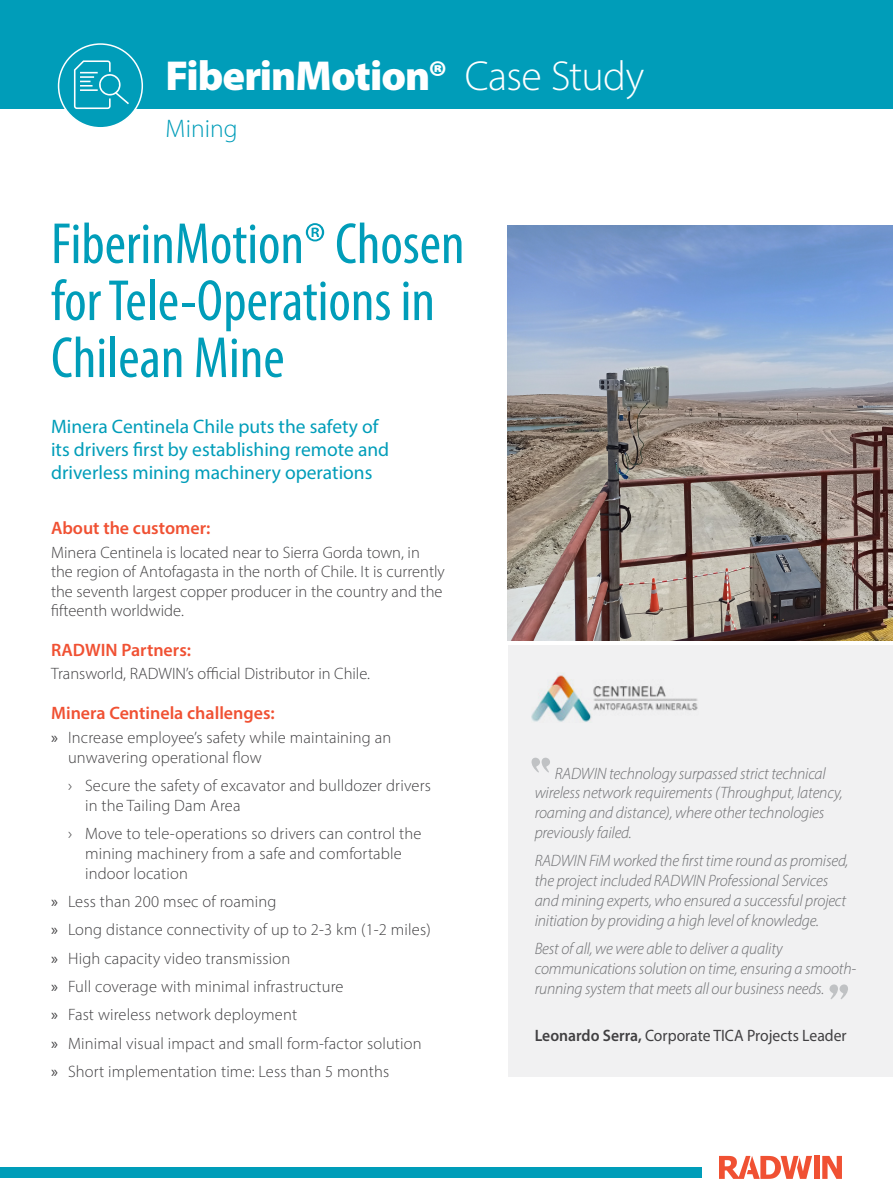
<style>
.page{position:relative;width:893px;height:1191px;background:#fff}
.page>*{position:absolute;margin:0;border:0;box-sizing:border-box;transform-origin:0 0}
.t1{font:condensed 58.5px/57px "Myriad Pro";color:#009db9}
.t2{font:900 42px "Myriad Pro";letter-spacing:-.025em;color:#fff}
.t3{font:300 25.5px "Myriad Pro";color:#009db9}
.t4{font:19.5px/23.4px "Myriad Pro";color:#009db9}
.t5{font:600 18px "Myriad Pro";color:#f05133}
.t6{font:300 16.5px/19.5px "Myriad Pro";letter-spacing:.01em;color:#414042}
.t7{font:italic 300 16.5px/19.8px "Myriad Pro";letter-spacing:-.01em;color:#6d6e71}
.t8{font:16.5px "Myriad Pro";color:#414042;scale:.95 1}
.t9{font:16.5px "Myriad Pro";color:#414042}
.s1{font-weight:300}
.s2{font-weight:600}
</style>
<div class="page">
<div style="left:0;top:1167px;width:701px;height:11px;background:#009db9"></div>
<div style="left:0;top:0;width:893px;height:108px;background:#009db9"></div>
<div style="left:814px;top:1155px;width:6px;height:23px;background:#f05133"></div>
<svg style="left:822px;top:1155px;width:20px;height:23px"></svg>
<svg style="left:719px;top:1155px;width:93px;height:23px"></svg>
<div style="left:59px;top:44px;width:83px;height:84px;background:#009db9;border-radius:50%"></div>
<div style="left:58px;top:43px;width:85px;height:85px;border:2px solid #fff;border-radius:50%"></div>
<svg style="left:74px;top:60px;width:55px;height:49px"></svg>
<img style="left:508px;top:226px;width:385px;height:414px">
<div style="left:509px;top:645px;width:384px;height:432px;background:#f1f1f2"></div>
<svg style="left:531px;top:757px;width:19px;height:15px"></svg>
<svg style="left:829px;top:984px;width:19px;height:15px"></svg>
<img style="left:531px;top:674px;width:167px;height:48px">
<h2 class="t2" style="left:165px;top:48px;width:480px">FiberinMotion® <span class="s1">Case Study</span></h2>
<h3 class="t3" style="left:165px;top:113px;width:74px">Mining</h3>
<h1 class="t1" style="left:51px;top:214px;width:415px">FiberinMotion® Chosen forTele-Operations in<br>Chilean Mine</h1>
<p class="t4" style="left:51px;top:414px;width:340px">Minera Centinela Chile puts the safety of its drivers first by establishing remote and driverless mining machinery operations</p>
<p class="t5" style="left:51px;top:516px;width:161px">About the customer:</p>
<p class="t6" style="left:51px;top:542px;width:395px">Minera Centinela is located near to Sierra Gorda town in, the region of Antofagasta in the north of Chile isIt. currently the seventh largest copper producer in the country and the fifteenth worldwide.</p>
<p class="t5" style="left:51px;top:638px;width:142px">RADWIN Partners:</p>
<p class="t6" style="left:51px;top:664px;width:321px">Transworld, RADWINs’ official Distributor in Chile.</p>
<p class="t5" style="left:51px;top:701px;width:225px">Minera Centinela challenges:</p>
<p class="t6" style="left:68px;top:727px;width:325px">Increase employees’ safety while maintaining an</p>
<p class="t9" style="left:51px;top:727px;width:8px">»</p>
<p class="t6" style="left:85px;top:743px;width:347px;line-height:28.3px;text-indent:-17px">unwavering operational flow<br>Secure the safety of excavator and bulldozer drivers</p>
<p class="t6" style="left:68px;top:775px;width:6px">›</p>
<p class="t6" style="left:68px;top:823px;width:6px">›</p>
<p class="t6" style="left:85px;top:791px;width:338px;line-height:28.3px">in the Tailing Dam Area<br>Move to tele-operations so drivers can control the</p>
<p class="t9" style="left:51px;top:891px;width:8px">»</p>
<p class="t6" style="left:85px;top:843px;width:318px">mining machinery from a safe and comfortable indoor location</p>
<p class="t6" style="left:68px;top:891px;width:210px">Less than 200 msec of roaming</p>
<p class="t9" style="left:51px;top:919px;width:8px">»</p>
<p class="t6" style="left:68px;top:920px;width:364px">Long distance connectivity of up to 2-3 km (1-2 miles(</p>
<p class="t9" style="left:51px;top:948px;width:8px">»</p>
<p class="t6" style="left:68px;top:948px;width:224px">High capacity video transmission</p>
<p class="t9" style="left:51px;top:976px;width:8px">»</p>
<p class="t6" style="left:68px;top:976px;width:277px">Full coverage with minimal infrastructure</p>
<p class="t9" style="left:51px;top:1004px;width:8px">»</p>
<p class="t6" style="left:68px;top:1005px;width:231px">Fast wireless network deployment</p>
<p class="t9" style="left:51px;top:1033px;width:8px">»</p>
<p class="t6" style="left:68px;top:1033px;width:355px">Minimal visual impact and small form-factor solution</p>
<p class="t9" style="left:51px;top:1061px;width:8px">»</p>
<p class="t6" style="left:68px;top:1061px;width:323px">Short implementation time: Less than 5 months</p>
<p class="t7" style="left:535px;top:763px;width:309px;text-indent:20px">RADWIN technology surpassed strict technical wireless network requirements (Throughput, latency, roaming and distance ,) where other technologies previously failed.</p>
<p class="t7" style="left:535px;top:850px;width:315px">RADWIN FiM worked the first time round as promised, the project included RADWIN Professional Services and mining experts, who ensured a successful project initiation by providing a high level of knowledge.</p>
<p class="t7" style="left:535px;top:938px;width:249px">Best of all, we were able to deliver a quality</p>
<p class="t7" style="left:535px;top:978px;width:291px">running system that meets all our business needs.</p>
<p class="t7" style="left:535px;top:958px;width:323px">communications solution on time, ensuring a smooth-</p>
<p class="t8" style="left:535px;top:1025px;width:330px"><span class="s2">Leonardo Serra,</span> Corporate TICA Projects Leader</p>
</div>
